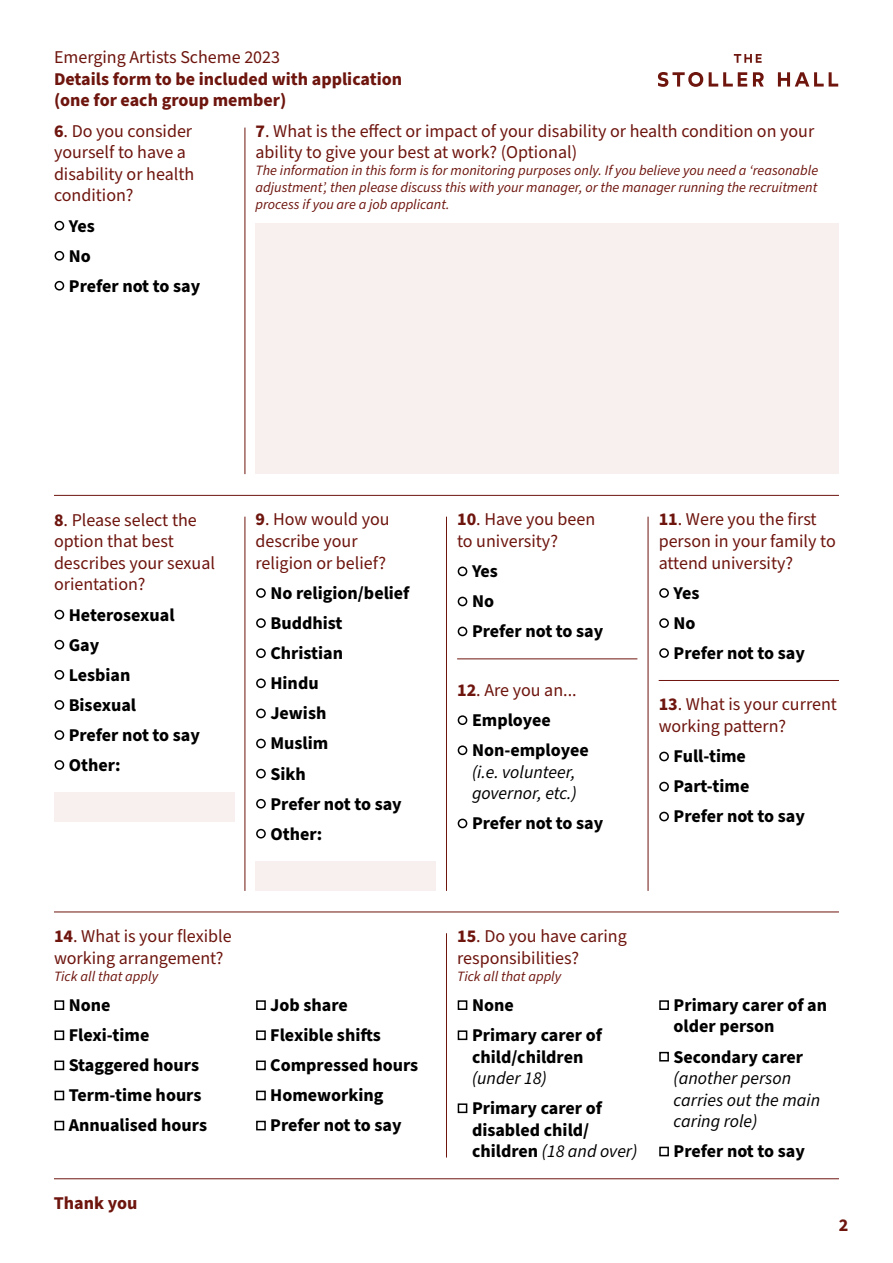
<style>
.page{position:relative;width:893px;height:1263px;background:#fff}
.page>*{position:absolute;margin:0;border:0;box-sizing:border-box;transform-origin:0 0}
.t1{font:700 18px/30.2px "Source Sans Pro";color:#000}
.t2{font:18px/21.6px "Source Sans Pro";color:#6e150e}
.t3{font:italic 18px/21.6px "Source Sans Pro";color:#000}
.t4{font:700 18px/21.6px "Source Sans Pro";color:#6e150e}
.t5{font:italic 14.25px/17.1px "Source Sans Pro";color:#6e150e;text-align:justify}
.s1{font-weight:700}
.s2{color:#6e150e}
.s3{font-weight:400;color:#6e150e}
.s4{font-weight:400;font-style:italic}
</style>
<div class="page">
<svg style="left:734px;top:54px;width:28px;height:9px"></svg>
<svg style="left:658px;top:72px;width:45px;height:15px"></svg>
<svg style="left:709px;top:72px;width:38px;height:15px"></svg>
<svg style="left:753px;top:72px;width:11px;height:15px"></svg>
<svg style="left:778px;top:72px;width:60px;height:15px"></svg>
<div style="left:256px;top:223px;width:583px;height:251px;background:#f7f0ee"></div>
<div style="left:54px;top:792px;width:180px;height:30px;background:#f7f0ee"></div>
<div style="left:256px;top:861px;width:180px;height:30px;background:#f7f0ee"></div>
<div style="left:55px;top:281px;width:9px;height:10px;border:2px solid #000;border-radius:50%"></div>
<div style="left:55px;top:760px;width:9px;height:10px;border:2px solid #000;border-radius:50%"></div>
<div style="left:458px;top:627px;width:9px;height:9px;border:2px solid #000;border-radius:50%"></div>
<div style="left:659px;top:648px;width:10px;height:10px;border:2px solid #000;border-radius:50%"></div>
<div style="left:256px;top:829px;width:10px;height:9px;border:2px solid #000;border-radius:50%"></div>
<div style="left:55px;top:251px;width:9px;height:10px;border:2px solid #000;border-radius:50%"></div>
<div style="left:55px;top:730px;width:9px;height:10px;border:2px solid #000;border-radius:50%"></div>
<div style="left:458px;top:597px;width:9px;height:9px;border:2px solid #000;border-radius:50%"></div>
<div style="left:659px;top:618px;width:10px;height:10px;border:2px solid #000;border-radius:50%"></div>
<div style="left:256px;top:799px;width:10px;height:9px;border:2px solid #000;border-radius:50%"></div>
<div style="left:55px;top:670px;width:9px;height:10px;border:2px solid #000;border-radius:50%"></div>
<div style="left:256px;top:739px;width:10px;height:9px;border:2px solid #000;border-radius:50%"></div>
<div style="left:256px;top:648px;width:10px;height:10px;border:2px solid #000;border-radius:50%"></div>
<div style="left:55px;top:221px;width:9px;height:9px;border:2px solid #000;border-radius:50%"></div>
<div style="left:55px;top:700px;width:9px;height:10px;border:2px solid #000;border-radius:50%"></div>
<div style="left:458px;top:566px;width:9px;height:10px;border:2px solid #000;border-radius:50%"></div>
<div style="left:659px;top:588px;width:10px;height:10px;border:2px solid #000;border-radius:50%"></div>
<div style="left:256px;top:769px;width:10px;height:9px;border:2px solid #000;border-radius:50%"></div>
<div style="left:55px;top:640px;width:9px;height:9px;border:2px solid #000;border-radius:50%"></div>
<div style="left:256px;top:708px;width:10px;height:10px;border:2px solid #000;border-radius:50%"></div>
<div style="left:256px;top:618px;width:10px;height:10px;border:2px solid #000;border-radius:50%"></div>
<div style="left:55px;top:610px;width:9px;height:9px;border:2px solid #000;border-radius:50%"></div>
<div style="left:256px;top:678px;width:10px;height:10px;border:2px solid #000;border-radius:50%"></div>
<div style="left:256px;top:588px;width:10px;height:10px;border:2px solid #000;border-radius:50%"></div>
<div style="left:659px;top:812px;width:10px;height:9px;border:2px solid #000;border-radius:50%"></div>
<div style="left:659px;top:782px;width:10px;height:9px;border:2px solid #000;border-radius:50%"></div>
<div style="left:659px;top:752px;width:10px;height:9px;border:2px solid #000;border-radius:50%"></div>
<div style="left:458px;top:819px;width:9px;height:9px;border:2px solid #000;border-radius:50%"></div>
<div style="left:458px;top:745px;width:9px;height:10px;border:2px solid #000;border-radius:50%"></div>
<div style="left:458px;top:715px;width:9px;height:10px;border:2px solid #000;border-radius:50%"></div>
<div style="left:55px;top:1000px;width:9px;height:10px;border:2px solid #000"></div>
<div style="left:256px;top:1000px;width:10px;height:10px;border:2px solid #000"></div>
<div style="left:458px;top:1000px;width:9px;height:10px;border:2px solid #000"></div>
<div style="left:659px;top:1000px;width:10px;height:10px;border:2px solid #000"></div>
<div style="left:55px;top:1030px;width:9px;height:10px;border:2px solid #000"></div>
<div style="left:256px;top:1030px;width:10px;height:10px;border:2px solid #000"></div>
<div style="left:458px;top:1030px;width:9px;height:10px;border:2px solid #000"></div>
<div style="left:659px;top:1052px;width:10px;height:9px;border:2px solid #000"></div>
<div style="left:659px;top:1147px;width:10px;height:9px;border:2px solid #000"></div>
<div style="left:458px;top:1103px;width:9px;height:10px;border:2px solid #000"></div>
<div style="left:55px;top:1091px;width:9px;height:9px;border:2px solid #000"></div>
<div style="left:256px;top:1091px;width:10px;height:9px;border:2px solid #000"></div>
<div style="left:55px;top:1060px;width:9px;height:10px;border:2px solid #000"></div>
<div style="left:256px;top:1060px;width:10px;height:10px;border:2px solid #000"></div>
<div style="left:55px;top:1121px;width:9px;height:9px;border:2px solid #000"></div>
<div style="left:256px;top:1121px;width:10px;height:9px;border:2px solid #000"></div>
<hr style="left:245px;top:128px;width:1px;height:346px;background:#6e150e">
<hr style="left:245px;top:517px;width:1px;height:374px;background:#6e150e">
<hr style="left:446px;top:933px;width:1px;height:224px;background:#6e150e">
<hr style="left:446px;top:517px;width:1px;height:374px;background:#6e150e">
<hr style="left:648px;top:517px;width:1px;height:374px;background:#6e150e">
<hr style="left:54px;top:495px;width:785px;height:1px;background:#6e150e">
<hr style="left:54px;top:1178px;width:785px;height:1px;background:#6e150e">
<hr style="left:54px;top:912px;width:785px;height:1px;background:#6e150e">
<hr style="left:457px;top:659px;width:180px;height:1px;background:#6e150e">
<hr style="left:659px;top:680px;width:180px;height:1px;background:#6e150e">
<p class="t2" style="left:54px;top:47px;width:228px">Emerging Artists Scheme 2023</p>
<p class="t4" style="left:54px;top:68px;width:350px">Details form to be included with application (one for each group member)</p>
<p class="t2" style="left:54px;top:120px;width:142px"><span class="s1">6</span>. Do you consider yourself to have a disability or health condition?</p>
<p class="t2" style="left:256px;top:120px;width:560px"><span class="s1">7</span>. What is the effect or impact of your disability or health condition on your ability to give your best at work? (Optional)</p>
<p class="t5" style="left:256px;top:162px;width:564px">The information in this form is for monitoring purposes only. If you believe you need a ‘reasonable adjustment’, then please discuss this with your manager, or the manager running the recruitment process if you are a job applicant.</p>
<p class="t1" style="left:69px;top:211px;width:133px">Yes<br>No<br>Prefer not to say</p>
<p class="t2" style="left:54px;top:509px;width:163px"><span class="s1">8</span>. Please select the option that best describes your sexual orientation?</p>
<p class="t1" style="left:69px;top:600px;width:133px">Heterosexual<br>Gay<br>Lesbian<br>Bisexual<br>Prefer not to say<br>Other:</p>
<p class="t2" style="left:256px;top:509px;width:136px"><span class="s1">9</span>. How would you describe your religion or belief?</p>
<p class="t2" style="left:457px;top:509px;width:140px"><span class="s1">10</span>. Have you been to university?</p>
<p class="t1" style="left:270px;top:578px;width:141px">No religion/belief<br>Buddhist<br>Christian<br>Hindu<br>Jewish<br>Muslim<br>Sikh<br>Prefer not to say<br>Other:</p>
<p class="t1" style="left:472px;top:557px;width:133px">Yes<br>No<br>Prefer not to say</p>
<p class="t1" style="left:472px;top:675px;width:118px;text-indent:-15px"><span class="s2">12</span><span class="s3">. Are you an...<br></span>Employee<br>Non-employee</p>
<p class="t3" style="left:472px;top:761px;width:106px">(i.e. volunteer, governor, etc.)</p>
<p class="t1" style="left:472px;top:809px;width:133px">Prefer not to say</p>
<p class="t2" style="left:659px;top:509px;width:179px"><span class="s1">11</span>. Were you the first person in your family to attend university?</p>
<p class="t1" style="left:674px;top:578px;width:133px">Yes<br>No<br>Prefer not to say</p>
<p class="t2" style="left:659px;top:694px;width:180px"><span class="s1">13</span>. What is your current working pattern?</p>
<p class="t1" style="left:674px;top:742px;width:133px">Full-time<br>Part-time<br>Prefer not to say</p>
<p class="t2" style="left:54px;top:926px;width:179px"><span class="s1">14</span>. What is your flexible working arrangement?</p>
<p class="t5" style="left:54px;top:968px;width:106px">Tick all that apply</p>
<p class="t2" style="left:457px;top:926px;width:171px"><span class="s1">15</span>. Do you have caring responsibilities?</p>
<p class="t5" style="left:457px;top:968px;width:106px">Tick all that apply</p>
<p class="t1" style="left:69px;top:990px;width:140px">None<br>Flexi-time<br>Staggered hours<br>Term-time hours<br>Annualised hours</p>
<p class="t1" style="left:270px;top:990px;width:150px">Job share<br>Flexible shifts<br>Compressed hours<br>Homeworking<br>Prefer not to say</p>
<p class="t1" style="left:674px;top:994px;width:155px;line-height:21.6px">Primary carer of an older person</p>
<p class="t1" style="left:472px;top:990px;width:131px">None<br>Primary carer of</p>
<p class="t1" style="left:472px;top:1042px;width:113px">child/children</p>
<p class="t3" style="left:472px;top:1068px;width:76px">(under 18)</p>
<p class="t1" style="left:472px;top:1098px;width:167px;line-height:21.6px">Primary carer of disabled child/ children <span class="s4">(18 and over)</span></p>
<p class="t1" style="left:674px;top:1042px;width:131px">Secondary carer</p>
<p class="t3" style="left:674px;top:1068px;width:148px">(another person carries out the main caring role)</p>
<p class="t1" style="left:674px;top:1137px;width:133px">Prefer not to say</p>
<p class="t4" style="left:54px;top:1193px;width:85px">Thank you</p>
<p class="t4" style="left:839px;top:1215px;width:11px">2</p>
</div>
